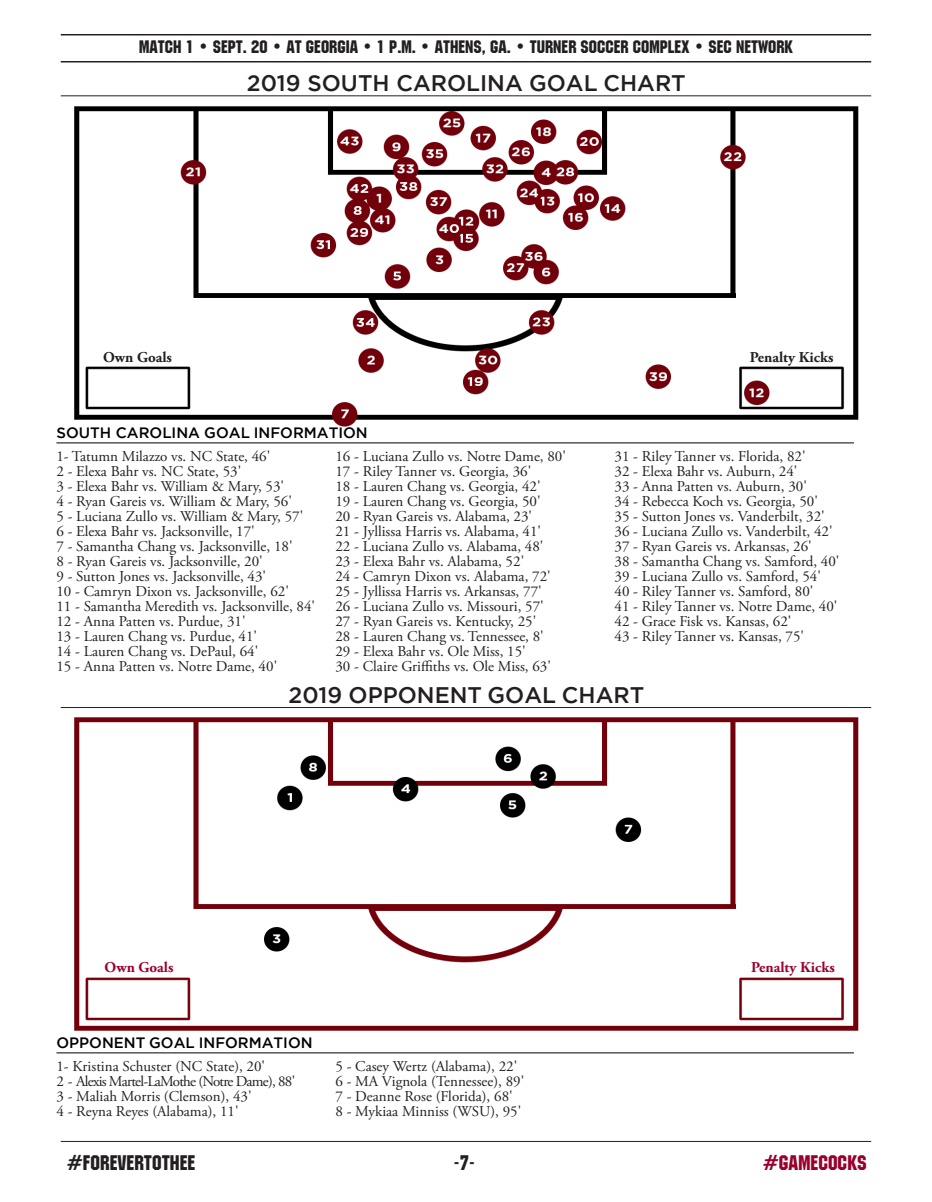
<style>
.page{position:relative;width:932px;height:1202px;background:#fff}
.page>*{position:absolute;margin:0;border:0;box-sizing:border-box;transform-origin:0 0}
.Paragraph_Style_1{font:500 22.5px "Gotham";color:#231f20}
.t1{font:21px "Machine IT Cby BT";color:#231f20}
.t2{font:21px "Machine IT Cby BT";color:#98012d}
.t3{font:18px "Machine IT Cby BT";color:#231f20}
.t4{font:15px "Adobe Garamond Pro";color:#231f20}
.Paragraph_Style_1-2{font:500 15px "Gotham";color:#000}
.t5{font:15px "Adobe Garamond Pro";letter-spacing:-.05em;color:#231f20}
.t6{font:700 15px "Adobe Garamond Pro";color:#231f20}
.t7{font:700 15px "Adobe Garamond Pro";color:#98012d}
</style>
<div class="page">
<hr style="left:61px;top:1141px;width:810px;height:1px;background:#231f20">
<hr style="left:61px;top:34px;width:810px;height:1px;background:#231f20">
<hr style="left:61px;top:61px;width:810px;height:1px;background:#231f20">
<img style="left:74px;top:106px;width:785px;height:320px">
<img style="left:74px;top:717px;width:785px;height:314px">
<hr style="left:61px;top:95px;width:810px;height:1px;background:#231f20">
<hr style="left:61px;top:707px;width:810px;height:1px;background:#231f20">
<hr style="left:56px;top:442px;width:798px;height:1px;background:#000">
<hr style="left:56px;top:1052px;width:798px;height:1px;background:#000">
<p class="t3" style="left:139px;top:36px;width:655px">MATCH 1 • SEPT. 20 • AT GEORGIA • 1 P.M. • ATHENS, GA. • TURNER SOCCER COMPLEX • SEC NETWORK</p>
<p class="Paragraph_Style_1" style="left:247px;top:68px;width:440px">2019 SOUTH CAROLINA GOAL CHART</p>
<p class="t6" style="left:103px;top:348px;width:70px">Own Goals</p>
<p class="t6" style="left:749px;top:348px;width:85px">Penalty Kicks</p>
<p class="Paragraph_Style_1-2" style="left:56px;top:423px;width:313px">SOUTH CAROLINA GOAL INFORMATION</p>
<p class="t4" style="left:56px;top:447px;width:215px">1- Tatumn Milazzo vs. NC State, 46'</p>
<p class="t4" style="left:56px;top:462px;width:186px">2 - Elexa Bahr vs. NC State, 53'</p>
<p class="t4" style="left:56px;top:477px;width:229px">3 - Elexa Bahr vs. William &amp; Mary, 53'</p>
<p class="t4" style="left:56px;top:492px;width:237px">4 - Ryan Gareis vs. William &amp; Mary, 56'</p>
<p class="t4" style="left:56px;top:507px;width:248px">5 - Luciana Zullo vs. William &amp; Mary, 57'</p>
<p class="t4" style="left:56px;top:522px;width:200px">6 - Elexa Bahr vs. Jacksonville, 17'</p>
<p class="t4" style="left:56px;top:537px;width:237px">7 - Samantha Chang vs. Jacksonville, 18'</p>
<p class="t4" style="left:56px;top:552px;width:208px">8 - Ryan Gareis vs. Jacksonville, 20'</p>
<p class="t4" style="left:56px;top:567px;width:211px">9 - Sutton Jones vs. Jacksonville, 43'</p>
<p class="t4" style="left:56px;top:582px;width:234px">10 - Camryn Dixon vs. Jacksonville, 62'</p>
<p class="t4" style="left:56px;top:597px;width:260px">11 - Samantha Meredith vs. Jacksonville, 84'</p>
<p class="t4" style="left:56px;top:612px;width:190px">12 - Anna Patten vs. Purdue, 31'</p>
<p class="t4" style="left:56px;top:627px;width:202px">13 - Lauren Chang vs. Purdue, 41'</p>
<p class="t4" style="left:56px;top:642px;width:203px">14 - Lauren Chang vs. DePaul, 64'</p>
<p class="t4" style="left:56px;top:657px;width:222px">15 - Anna Patten vs. Notre Dame, 40'</p>
<p class="t4" style="left:335px;top:447px;width:232px">16 - Luciana Zullo vs. Notre Dame, 80'</p>
<p class="t4" style="left:335px;top:462px;width:197px">17 - Riley Tanner vs. Georgia, 36'</p>
<p class="t4" style="left:335px;top:477px;width:207px">18 - Lauren Chang vs. Georgia, 42'</p>
<p class="t4" style="left:335px;top:492px;width:207px">19 - Lauren Chang vs. Georgia, 50'</p>
<p class="t4" style="left:335px;top:507px;width:198px">20 - Ryan Gareis vs. Alabama, 23'</p>
<p class="t4" style="left:335px;top:522px;width:207px">21 - Jyllissa Harris vs. Alabama, 41'</p>
<p class="t4" style="left:335px;top:537px;width:209px">22 - Luciana Zullo vs. Alabama, 48'</p>
<p class="t4" style="left:335px;top:552px;width:190px">23 - Elexa Bahr vs. Alabama, 52'</p>
<p class="t4" style="left:335px;top:567px;width:217px">24 - Camryn Dixon vs. Alabama, 72'</p>
<p class="t4" style="left:335px;top:582px;width:208px">25 - Jyllissa Harris vs. Arkansas, 77'</p>
<p class="t4" style="left:335px;top:597px;width:210px">26 - Luciana Zullo vs. Missouri, 57'</p>
<p class="t4" style="left:335px;top:612px;width:202px">27 - Ryan Gareis vs. Kentucky, 25'</p>
<p class="t4" style="left:335px;top:627px;width:210px">28 - Lauren Chang vs. Tennessee, 8'</p>
<p class="t4" style="left:335px;top:642px;width:192px">29 - Elexa Bahr vs. Ole Miss, 15'</p>
<p class="t4" style="left:335px;top:657px;width:217px">30 - Claire Griffiths vs. Ole Miss, 63'</p>
<p class="t4" style="left:614px;top:447px;width:193px">31 - Riley Tanner vs. Florida, 82'</p>
<p class="t4" style="left:614px;top:462px;width:184px">32 - Elexa Bahr vs. Auburn, 24'</p>
<p class="t4" style="left:614px;top:477px;width:194px">33 - Anna Patten vs. Auburn, 30'</p>
<p class="t4" style="left:614px;top:492px;width:205px">34 - Rebecca Koch vs. Georgia, 50'</p>
<p class="t4" style="left:614px;top:507px;width:212px">35 - Sutton Jones vs. Vanderbilt, 32'</p>
<p class="t4" style="left:614px;top:522px;width:220px">36 - Luciana Zullo vs. Vanderbilt, 42'</p>
<p class="t4" style="left:614px;top:537px;width:199px">37 - Ryan Gareis vs. Arkansas, 26'</p>
<p class="t4" style="left:614px;top:552px;width:226px">38 - Samantha Chang vs. Samford, 40'</p>
<p class="t4" style="left:614px;top:567px;width:208px">39 - Luciana Zullo vs. Samford, 54'</p>
<p class="t4" style="left:614px;top:582px;width:200px">40 - Riley Tanner vs. Samford, 80'</p>
<p class="t4" style="left:614px;top:597px;width:224px">41 - Riley Tanner vs. Notre Dame, 40'</p>
<p class="t4" style="left:614px;top:612px;width:178px">42 - Grace Fisk vs. Kansas, 62'</p>
<p class="t4" style="left:614px;top:627px;width:191px">43 - Riley Tanner vs. Kansas, 75'</p>
<p class="Paragraph_Style_1" style="left:288px;top:680px;width:357px">2019 OPPONENT GOAL CHART</p>
<p class="t7" style="left:105px;top:958px;width:70px">Own Goals</p>
<p class="t7" style="left:751px;top:958px;width:85px">Penalty Kicks</p>
<p class="Paragraph_Style_1-2" style="left:56px;top:1033px;width:258px">OPPONENT GOAL INFORMATION</p>
<p class="t4" style="left:56px;top:1057px;width:210px">1- Kristina Schuster (NC State), 20'</p>
<p class="t5" style="left:56px;top:1072px;width:240px">2 - Alexis Martel-LaMothe (Notre Dame), 88'</p>
<p class="t4" style="left:56px;top:1087px;width:196px">3 - Maliah Morris (Clemson), 43'</p>
<p class="t4" style="left:56px;top:1102px;width:184px">4 - Reyna Reyes (Alabama), 11'</p>
<p class="t4" style="left:335px;top:1057px;width:183px">5 - Casey Wertz (Alabama), 22'</p>
<p class="t4" style="left:335px;top:1072px;width:190px">6 - MA Vignola (Tennessee), 89'</p>
<p class="t4" style="left:335px;top:1087px;width:179px">7 - Deanne Rose (Florida), 68'</p>
<p class="t4" style="left:335px;top:1102px;width:187px">8 - Mykiaa Minniss (WSU), 95'</p>
<h2 class="t1" style="left:67px;top:1150px;width:130px">#FOREVERTOTHEE</h2>
<h2 class="t1" style="left:454px;top:1150px;width:23px">-7-</h2>
<h2 class="t2" style="left:762px;top:1150px;width:105px">#GAMECOCKS</h2>
</div>
